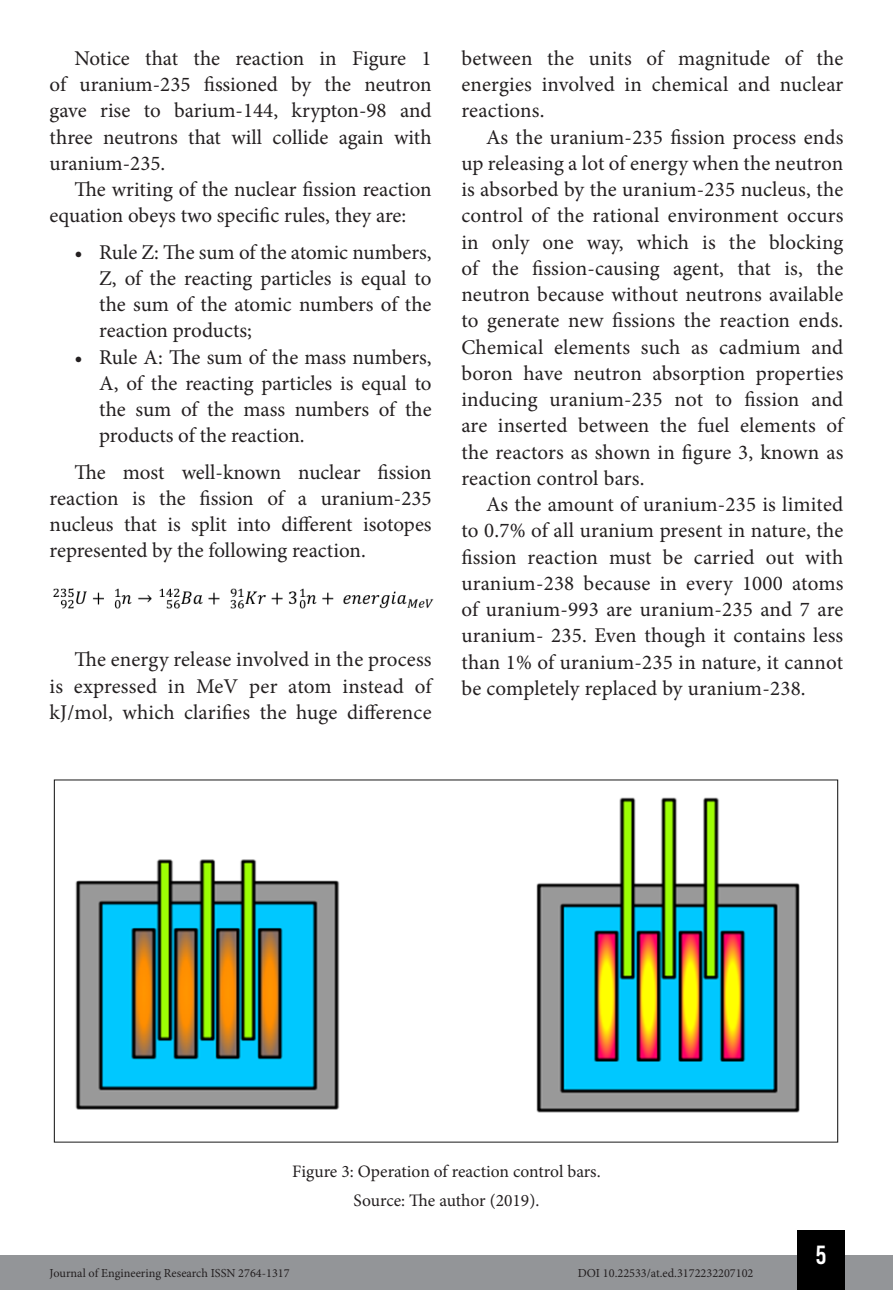
<style>
.page{position:relative;width:893px;height:1290px;background:#fff}
.page>*{position:absolute;margin:0;border:0;box-sizing:border-box;transform-origin:0 0}
.t1{font:26.25px "Bebas Kai";color:#fff}
.TXT{font:21px/26.2px "Minion Pro";color:#231f20;text-align:justify}
.Info_Imagem{font:17.5px "Minion Pro";color:#231f20}
.t2{font:12.25px "Minion Pro";color:#231f20}
</style>
<div class="page">
<div style="left:0;top:1255px;width:893px;height:35px;background:#939598"></div>
<div style="left:797px;top:1230px;width:48px;height:60px;background:#000"></div>
<img style="left:53px;top:588px;width:381px;height:21px">
<img style="left:53px;top:779px;width:786px;height:364px">
<p class="TXT" style="left:50px;top:45px;width:383px;text-indent:25px">Notice that the reaction in Figure 1 of uranium-235 fissioned by the neutron gave rise to barium-144, krypton-98 and three neutrons that will collide again with uranium-235.</p>
<p class="TXT" style="left:50px;top:176px;width:383px;text-indent:25px">The writing of the nuclear fission reaction equation obeys two specific rules, they are:</p>
<p class="TXT" style="left:99px;top:239px;width:334px;text-indent:-25px">• Rule Z: The sum of the atomic numbers, Z, of the reacting particles is equal to the sum of the atomic numbers of the reaction products;</p>
<p class="TXT" style="left:99px;top:344px;width:334px;text-indent:-25px">• Rule A: The sum of the mass numbers, A, of the reacting particles is equal to the sum of the mass numbers of the products of the reaction.</p>
<p class="TXT" style="left:50px;top:459px;width:384px;text-indent:25px">The most well-known nuclear fission reaction is the fission of a uranium-235 nucleus that is split into different isotopes represented by the following reaction.</p>
<p class="TXT" style="left:50px;top:646px;width:383px;text-indent:25px">The energy release involved in the process is expressed in MeV per atom instead of kJ/mol, which clarifies the huge difference</p>
<p class="TXT" style="left:461px;top:45px;width:383px">between the units of magnitude of the energies involved in chemical and nuclear reactions.</p>
<p class="TXT" style="left:461px;top:124px;width:384px;text-indent:25px">As the uranium-235 fission process ends up releasing a lot of energy when the neutron is absorbed by the uranium-235 nucleus, the control of the rational environment occurs in only one way, which is the blocking of the fission-causing agent, that is, the neutron because without neutrons available to generate new fissions the reaction ends.<br>Chemical elements such as cadmium and boron have neutron absorption properties inducing uranium-235 not to fission and are inserted between the fuel elements of the reactors as shown in figure 3, known as reaction control bars.</p>
<p class="TXT" style="left:461px;top:491px;width:384px;text-indent:25px">As the amount of uranium-235 is limited to 0.7% of all uranium present in nature, the fission reaction must be carried out with uranium-238 because in every 1000 atoms of uranium-993 are uranium-235 and 7 are uranium- 235. Even though it contains less than 1% of uranium-235 in nature, it cannot be completely replaced by uranium-238.</p>
<p class="Info_Imagem" style="left:292px;top:1159px;width:310px">Figure 3: Operation of reaction control bars.</p>
<p class="Info_Imagem" style="left:354px;top:1189px;width:187px">Source: The author (2019).</p>
<p class="t2" style="left:50px;top:1265px;width:242px">Journal of Engineering Research ISSN 2764-1317</p>
<p class="t2" style="left:578px;top:1265px;width:177px">DOI 10.22533/at.ed.3172232207102</p>
<p class="t1" style="left:816px;top:1241px;width:12px">5</p>
</div>
